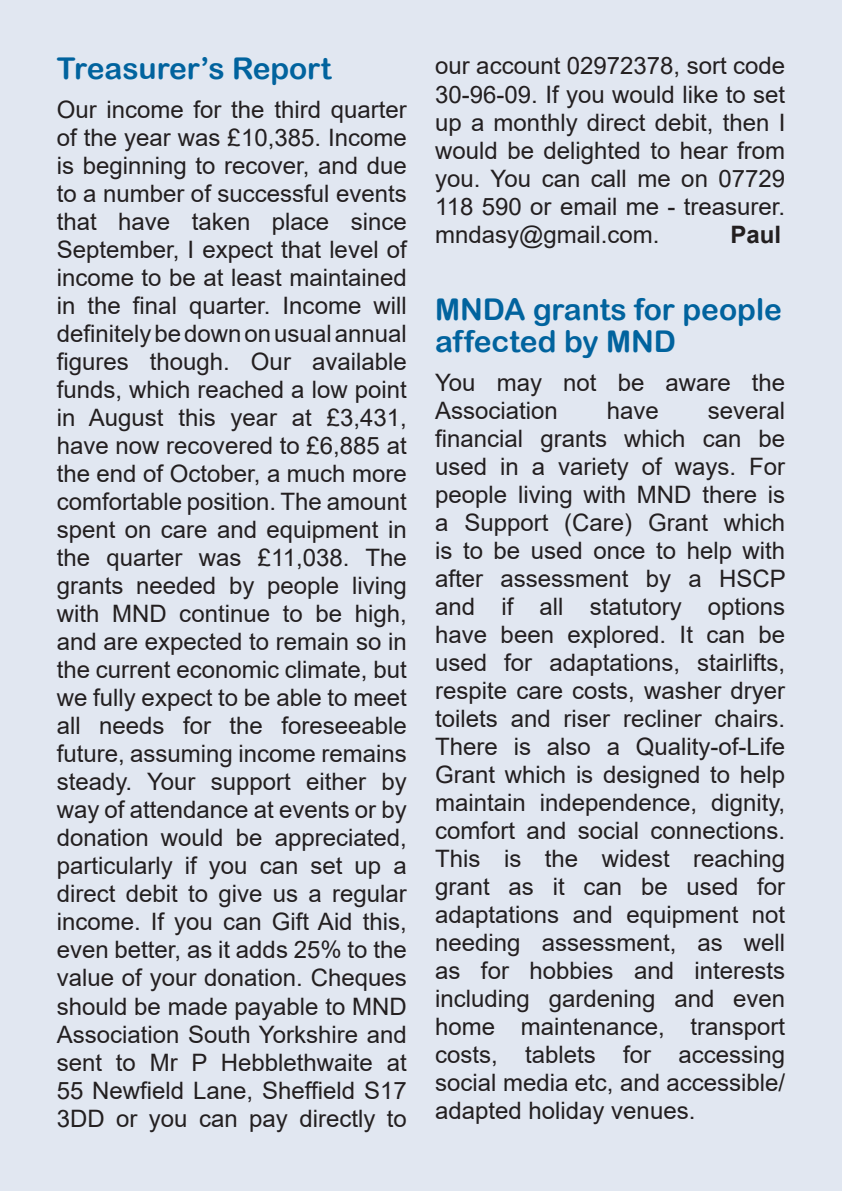
<style>
.page{position:relative;width:842px;height:1191px;background:#e1e7f1}
.page>*{position:absolute;margin:0;border:0;box-sizing:border-box;transform-origin:0 0}
.t1{font:30px/32px "Arial Rounded MT Bold";color:#01639e}
.t2{font:24px/28px "Arial";color:#231f20;text-align:justify}
.t3{font:700 24px "Arial";color:#231f20}
</style>
<div class="page">
<p class="t1" style="left:57px;top:52px;width:276px">Treasurer’s Report</p>
<p class="t2" style="left:57px;top:95px;width:352px">Our income for the third quarter of the year was £10,385. Income is beginning to recover, and due to a number of successful events that have taken place since September, I expect that level of income to be at least maintained in the final quarter. Income will definitely be down on usual annual figures though. Our available funds, which reached a low point in August this year at £3,431, have now recovered to £6,885 at the end of October, a much more comfortable position. The amount spent on care and equipment in the quarter was £11,038. The grants needed by people living with MND continue to be high, and are expected to remain so in the current economic climate, but we fully expect to be able to meet all needs for the foreseeable future, assuming income remains steady. Your support either by way of attendance at events or by donation would be appreciated, particularly if you can set up a direct debit to give us a regular income. If you can Gift Aid this, even better, as it adds 25% to the value of your donation. Cheques should be made payable to MND Association South Yorkshire and sent to Mr P Hebblethwaite at 55 Newfield Lane, Sheffield S17<br>3DD or you can pay directly to</p>
<p class="t2" style="left:435px;top:52px;width:352px">our account 02972378, sort code 30-96-09. If you would like to set up a monthly direct debit, then I would be delighted to hear from you. You can call me on 07729<br>118 590 or email me - treasurer. mndasy@gmail.com.</p>
<p class="t3" style="left:730px;top:217px;width:52px">Paul</p>
<p class="t1" style="left:435px;top:292px;width:348px">MNDA grants for people affected by MND</p>
<p class="t2" style="left:435px;top:368px;width:352px">You may not be aware the<br>Association</p>
<p class="t2" style="left:435px;top:396px;width:352px;text-indent:273px">several financial grants which can be used in a variety of ways. For people living with MND there is a Support (Care) Grant which is to be used once to help with after assessment by a HSCP and if all statutory options have been explored. It can be used for adaptations, stairlifts, respite care costs, washer dryer toilets and riser recliner chairs.<br>There is also a Quality-of-Life Grant which is designed to help maintain independence, dignity, comfort and social connections.<br>This is the widest reaching grant as it can be used for adaptations and equipment not needing assessment, as well as for hobbies and interests including gardening and even home maintenance, transport costs, tablets for accessing social media etc, and accessible/ adapted holiday venues.</p>
<p class="t2" style="left:607px;top:396px;width:54px">have</p>
</div>
